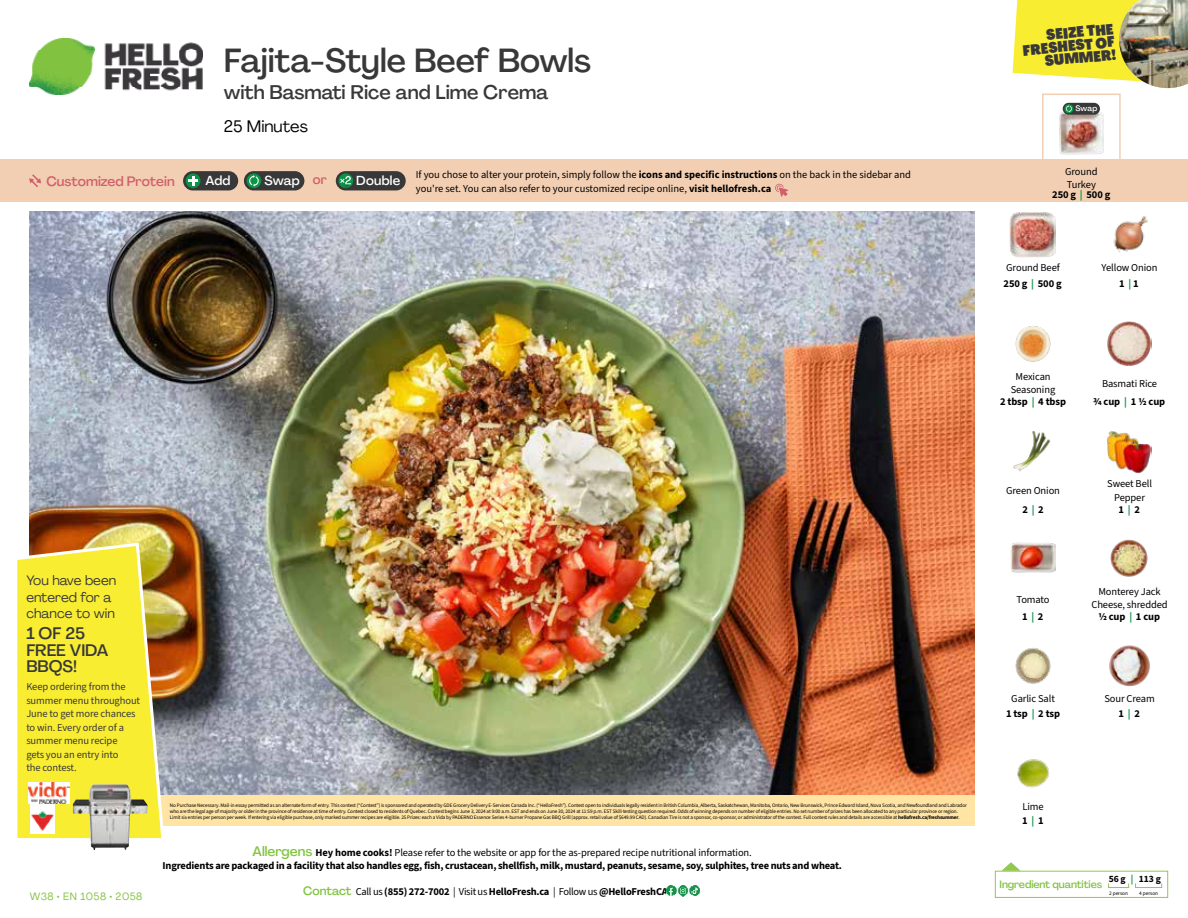
<style>
.page{position:relative;width:1188px;height:918px;background:#fff}
.page>*{position:absolute;margin:0;border:0;box-sizing:border-box;transform-origin:0 0}
.t1{font:500 33px "Agrandir";letter-spacing:-.005em;color:#383839}
.t2{font:500 19.5px "Agrandir";color:#383839}
.t3{font:500 16.5px/16.5px "Agrandir";color:#383839}
.t4{font:16.5px "Agrandir";color:#000}
.t5{font:900 14.7px/12.9px "Agrandir Tight";color:#383839;text-align:right}
.t6{font:13.5px/16.5px "Agrandir";color:#383839}
.t7{font:500 13.5px "Agrandir";color:#d15f6a}
.t8{font:500 12.9px "Agrandir";letter-spacing:.015em;color:#fff}
.t9{font:700 10.5px/13.5px "Source Sans 3";letter-spacing:-.02em;color:#000;text-align:center}
.t10{font:10.5px/13.5px "Source Sans 3";letter-spacing:-.01em;color:#000;text-align:center}
.t11{font:10.5px/13.5px "Source Sans 3";letter-spacing:-.01em;color:#383839}
.t12{font:500 10.5px "Agrandir";letter-spacing:-.01em;color:#82c341}
.t13{font:10.5px "Agrandir";letter-spacing:.05em;color:#82c341}
.t14{font:700 9.6px "Source Sans 3";color:#000}
.t15{font:500 7.95px "Agrandir";color:#fff}
.t16{font:5.25px/5.7px "Source Sans 3";letter-spacing:-.02em;color:#000}
.s1{color:#d15f6a}
.s2{color:#0b9446}
.s3{font-weight:700}
.s4{font-weight:700;color:#0b9446}
.s5{font-weight:400}
.s6{font-family:"Agrandir";font-weight:500;font-size:13.5px;color:#82c341}
.s7{font-family:"Agrandir";font-weight:500;font-size:12px;color:#82c341}
</style>
<div class="page">
<img style="left:30px;top:39px;width:173px;height:56px">
<img style="left:30px;top:211px;width:945px;height:584px">
<svg style="left:666px;top:886px;width:34px;height:11px"></svg>
<svg style="left:1002px;top:862px;width:19px;height:9px"></svg>
<div style="left:995px;top:871px;width:173px;height:27px;border:1px solid #91c84e"></div>
<div style="left:1108px;top:883px;width:21px;height:5px;border:1px solid #91c84e"></div>
<div style="left:1135px;top:883px;width:27px;height:5px;border:1px solid #91c84e"></div>
<img style="left:1015px;top:326px;width:36px;height:36px">
<img style="left:1107px;top:321px;width:45px;height:45px">
<img style="left:1013px;top:431px;width:38px;height:41px">
<img style="left:1107px;top:431px;width:45px;height:42px">
<img style="left:1011px;top:542px;width:45px;height:31px">
<img style="left:1110px;top:539px;width:38px;height:38px">
<img style="left:1015px;top:648px;width:36px;height:36px">
<img style="left:1017px;top:759px;width:32px;height:29px">
<img style="left:1113px;top:216px;width:35px;height:37px">
<img style="left:1010px;top:212px;width:45px;height:45px">
<img style="left:1109px;top:645px;width:41px;height:42px">
<div style="left:0;top:160px;width:1188px;height:42px;background:#f2cfb3"></div>
<svg style="left:29px;top:174px;width:12px;height:13px"></svg>
<div style="left:336px;top:171px;width:70px;height:19px;background:#383839;border-radius:10px"></div>
<svg style="left:338px;top:173px;width:15px;height:15px"></svg>
<div style="left:341px;top:180px;width:11px;height:11px;background:#000;opacity:.35"></div>
<svg style="left:339px;top:176px;width:12px;height:8px"></svg>
<div style="left:244px;top:171px;width:60px;height:19px;background:#383839;border-radius:10px"></div>
<div style="left:247px;top:173px;width:14px;height:15px;background:#0b9446;border-radius:50%"></div>
<svg style="left:249px;top:175px;width:10px;height:12px"></svg>
<div style="left:183px;top:171px;width:55px;height:19px;background:#383839;border-radius:10px"></div>
<div style="left:186px;top:173px;width:14px;height:15px;background:#0b9446;border-radius:50%"></div>
<svg style="left:188px;top:176px;width:10px;height:10px"></svg>
<svg style="left:775px;top:183px;width:13px;height:14px"></svg>
<div style="left:1042px;top:94px;width:79px;height:69px;border:2px solid #f2cfb3"></div>
<img style="left:1060px;top:112px;width:43px;height:43px">
<div style="left:1063px;top:103px;width:37px;height:12px;background:#383839;border-radius:6px"></div>
<svg style="left:1064px;top:104px;width:9px;height:9px"></svg>
<svg style="left:1066px;top:105px;width:6px;height:7px"></svg>
<div style="left:140px;top:795px;width:835px;height:31px;background:#ffe4a4"></div>
<svg style="left:17px;top:541px;width:149px;height:302px;background:#ecde45"></svg>
<img style="left:75px;top:784px;width:48px;height:16px">
<img style="left:30px;top:805px;width:24px;height:28px">
<img style="left:28px;top:782px;width:42px;height:21px">
<svg style="left:1013px;top:0;width:106px;height:80px;background:#f9ee3f"></svg>
<img style="left:1119px;top:0;width:69px;height:88px">
<h1 class="t1" style="left:224px;top:40px;width:369px">Fajita-Style Beef Bowls</h1>
<h2 class="t2" style="left:224px;top:80px;width:326px">with Basmati Rice and Lime Crema</h2>
<h3 class="t4" style="left:224px;top:116px;width:86px">25 Minutes</h3>
<h3 class="t5" style="left:1021px;top:31px;width:94px;rotate:-5deg">SEIZE THE<br>FRESHEST OF<br>SUMMER!</h3>
<h3 class="t15" style="left:1075px;top:104px;width:24px">Swap</h3>
<h3 class="t7" style="left:46px;top:173px;width:130px">Customized Protein</h3>
<h3 class="t8" style="left:205px;top:172px;width:27px">Add</h3>
<h3 class="t8" style="left:264px;top:172px;width:64px">Swap <span class="s1">or</span></h3>
<h3 class="t8" style="left:356px;top:172px;width:45px">Double</h3>
<h3 class="t10" style="left:1065px;top:165px;width:34px;text-align:left">Ground<br>Turkey</h3>
<h3 class="t9" style="left:1052px;top:188px;width:60px">250 g <span class="s2">|</span> 500 g</h3>
<h3 class="t10" style="left:416px;top:168px;width:497px;text-align:left">If you chose to alter your protein, simply follow the <span class="s3">icons and specific instructions</span> on the back in the sidebar and you're set. You can also refer to your customized recipe online, <span class="s3">visit hellofresh.ca</span></h3>
<h3 class="t10" style="left:1004px;top:260px;width:60px;line-height:16.4px;text-align:left">Ground Beef<br><span class="s3">250 g</span> <span class="s4">|</span> <span class="s3">500 g</span></h3>
<h3 class="t10" style="left:1102px;top:259px;width:57px;line-height:16.4px">Yellow Onion<br><span class="s3">1</span> <span class="s4">|</span> <span class="s3">1</span></h3>
<h3 class="t10" style="left:1011px;top:370px;width:46px">Mexican<br>Seasoning</h3>
<h3 class="t9" style="left:1000px;top:396px;width:67px">2 tbsp <span class="s2">|</span> 4 tbsp</h3>
<h3 class="t9" style="left:1093px;top:375px;width:74px;line-height:18px"><span class="s5">Basmati Rice<br></span>3/4 cup <span class="s2">|</span> 1 1/2 cup</h3>
<h3 class="t6" style="left:26px;top:572px;width:91px">You have been entered for a chance to win</h3>
<h3 class="t3" style="left:26px;top:625px;width:83px">1 OF 25<br>FREE VIDA<br>BBQS!</h3>
<h3 class="t11" style="left:26px;top:680px;width:115px">Keep ordering from the summer menu throughout<br>June to get more chances to win. Every order of a summer menu recipe<br>gets you an entry into<br>the contest.</h3>
<h3 class="t13" style="left:30px;top:890px;width:114px">W38 • EN 1058 • 2058</h3>
<p class="t16" style="left:170px;top:803px;width:799px">No Purchase Necessary. Mail-in essay permitted as an alternate form of entry. This contest (“Contest”) is sponsored and operated by GDE Grocery Delivery E-Services Canada Inc. (“HelloFresh”). Contest open to individuals legally resident in British Columbia, Alberta, Saskatchewan, Manitoba, Ontario, New Brunswick, Prince Edward Island, Nova Scotia, and Newfoundland and Labrador who are the legal age of majority or older in the province of residence at time of entry. Contest closed to residents of Quebec. Contest begins June 3, 2024 at 9:00 a.m. EST and ends on June 30, 2024 at 11:59 p.m. EST Skill-testing question required. Odds of winning depends on number of eligible entries. No set number of prizes has been allocated to any particular province or region.<br>Limit six entries per person per week. If entering via eligible purchase, only marked summer recipes are eligible. 25 Prizes: each a Vida by PADERNO Essence Series 4-burner Propane Gas BBQ Grill (approx. retail value of $649.99 CAD). Canadian Tire is not a sponsor, co-sponsor, or administrator of the contest. Full contest rules and details are accessible at <span class="s3">hellofresh.ca/freshsummer</span>.</p>
<p class="t9" style="left:163px;top:846px;width:681px"><span class="s6">Allergens</span> Hey home cooks! <span class="s5">Please refer to the website or app for the as-prepared recipe nutritional information.<br></span>Ingredients are packaged in a facility that also handles egg, fish, crustacean, shellfish, milk, mustard, peanuts, sesame, soy, sulphites, tree nuts and wheat.</p>
<h3 class="t9" style="left:303px;top:885px;width:366px"><span class="s7">Contact</span> <span class="s5">Call us</span> (855) 272-7002 <span class="s5">| Visit us</span> HelloFresh.ca <span class="s5">| Follow us</span> @HelloFreshCA</h3>
<h3 class="t10" style="left:1006px;top:481px;width:55px;line-height:19px">Green Onion<br><span class="s3">2</span> <span class="s4">|</span> <span class="s3">2</span></h3>
<h3 class="t10" style="left:1107px;top:477px;width:46px">Sweet Bell<br>Pepper</h3>
<h3 class="t9" style="left:1118px;top:503px;width:23px">1 <span class="s2">|</span> 2</h3>
<h3 class="t10" style="left:1017px;top:591px;width:35px;line-height:17px">Tomato<br><span class="s3">1</span> <span class="s4">|</span> <span class="s3">2</span></h3>
<h3 class="t10" style="left:1091px;top:585px;width:78px">Monterey Jack<br>Cheese, shredded</h3>
<h3 class="t9" style="left:1098px;top:610px;width:63px">1/2 cup <span class="s2">|</span> 1 cup</h3>
<h3 class="t10" style="left:1006px;top:691px;width:55px;line-height:14.9px">Garlic Salt<br><span class="s3">1 tsp</span> <span class="s4">|</span> <span class="s3">2 tsp</span></h3>
<h3 class="t10" style="left:1104px;top:691px;width:52px;line-height:14.9px">Sour Cream<br><span class="s3">1</span> <span class="s4">|</span> <span class="s3">2</span></h3>
<h3 class="t10" style="left:1022px;top:799px;width:23px;line-height:14.9px;text-align:left">Lime<br><span class="s3">1</span> <span class="s4">|</span> <span class="s3">1</span></h3>
<h3 class="t14" style="left:1109px;top:872px;width:54px">56 g <span class="s2">|</span> 113 g</h3>
<p class="t16" style="left:1109px;top:890px;width:20px">2 person</p>
<p class="t16" style="left:1139px;top:890px;width:20px">4 person</p>
<h3 class="t12" style="left:1000px;top:878px;width:104px">Ingredient quantities</h3>
</div>
